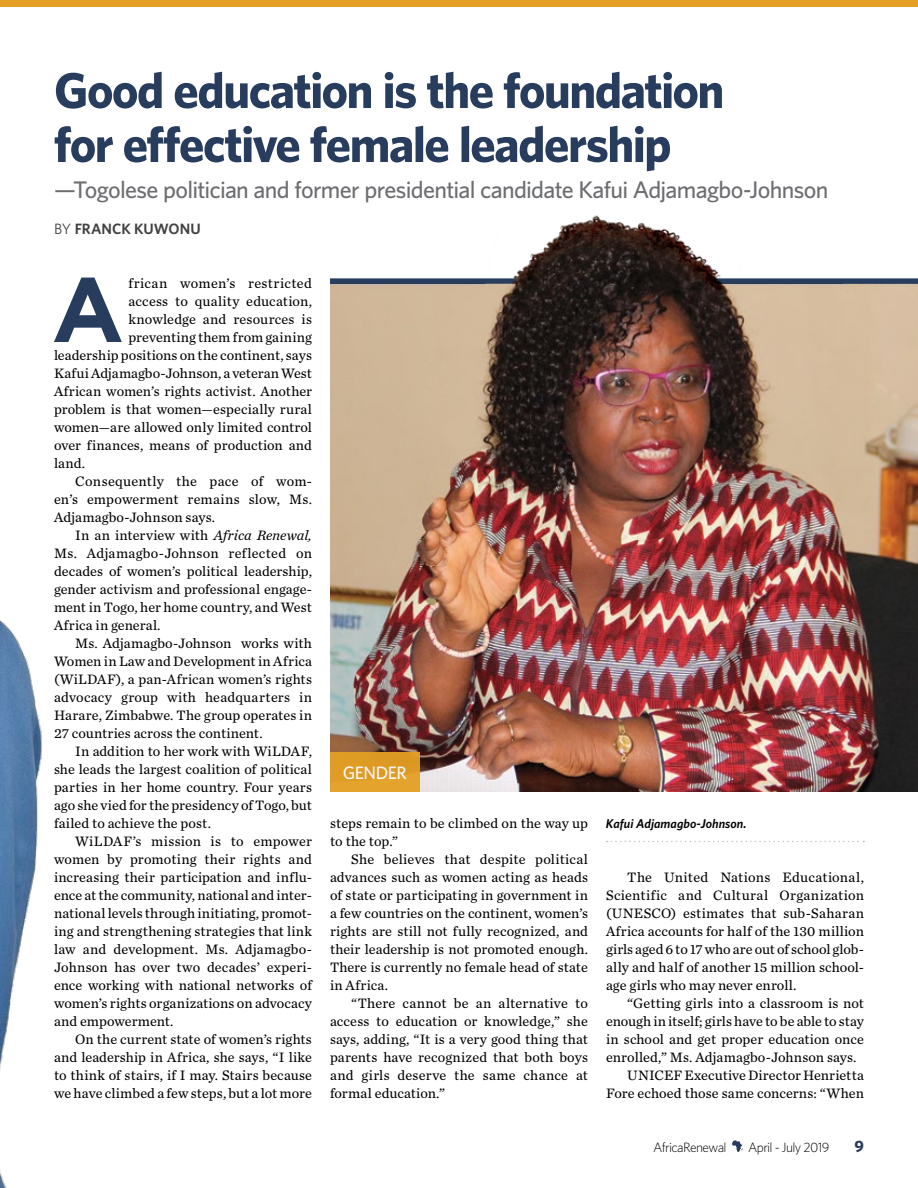
<style>
.page{position:relative;width:918px;height:1188px;background:#fff}
.page>*{position:absolute;margin:0;border:0;box-sizing:border-box;transform-origin:0 0}
.t1{font:700 91.35px "Gotham";color:#283d5e}
.t2{font:700 50.25px/54px "Whitney";letter-spacing:-.03em;color:#283d5e}
.t3{font:500 24px "Whitney";letter-spacing:-.03em;color:#6d6e71}
.t4{font:500 18px "Whitney";letter-spacing:-.025em;color:#fff}
.t5{font:700 16.5px "Whitney";color:#283d5e}
.t6{font:600 15px "Whitney";color:#414042}
.t7{font:14.25px/18px "Chronicle Text G2";letter-spacing:.005em;color:#000;text-align:justify}
.t8{font:14.25px "Chronicle Text G2";letter-spacing:.03em;color:#000}
.t9{font:300 13.5px "Whitney";letter-spacing:-.045em;color:#000}
.t10{font:italic 600 12.75px "Whitney";letter-spacing:.005em;color:#000}
.s1{font-weight:400}
.s2{font-style:italic}
</style>
<div class="page">
<img style="left:0;top:620px;width:42px;height:568px">
<svg style="left:732px;top:1140px;width:11px;height:12px"></svg>
<div style="left:0;top:0;width:918px;height:7px;background:#e4a024"></div>
<svg style="left:607px;top:841px;width:257px;height:1px"></svg>
<img style="left:330px;top:215px;width:588px;height:577px">
<div style="left:330px;top:752px;width:90px;height:40px;background:#e4a024"></div>
<h2 class="t2" style="left:54px;top:62px;width:672px">Good education is the foundation for effective female leadership</h2>
<h3 class="t3" style="left:54px;top:174px;width:776px">—Togolese politician and former presidential candidate Kafui Adjamagbo-Johnson</h3>
<p class="t6" style="left:54px;top:219px;width:148px"><span class="s1">BY</span> FRANCK KUWONU</p>
<h1 class="t1" style="left:52px;top:249px;width:74px">A</h1>
<p class="t8" style="left:129px;top:272px;width:185px">frican women’s restricted</p>
<p class="t7" style="left:129px;top:291px;width:185px">access to quality education,</p>
<p class="t7" style="left:129px;top:309px;width:185px">knowledge and resources is</p>
<p class="t7" style="left:129px;top:327px;width:185px">preventing them from gaining</p>
<p class="t7" style="left:54px;top:345px;width:259px">leadership positions on the continent, says</p>
<p class="t7" style="left:54px;top:363px;width:260px">Kafui Adjamagbo-Johnson, a veteran West</p>
<p class="t7" style="left:54px;top:381px;width:260px">African women’s rights activist. Another</p>
<p class="t7" style="left:54px;top:399px;width:260px">problem is that women—especially rural</p>
<p class="t7" style="left:54px;top:417px;width:260px">women—are allowed only limited control</p>
<p class="t7" style="left:54px;top:435px;width:260px">over finances, means of production and</p>
<p class="t7" style="left:54px;top:453px;width:33px">land.</p>
<p class="t7" style="left:75px;top:471px;width:238px">Consequently the pace of wom-</p>
<p class="t7" style="left:54px;top:489px;width:259px">en’s empowerment remains slow, Ms.</p>
<p class="t7" style="left:54px;top:507px;width:163px">Adjamagbo-Johnson says.</p>
<p class="t7" style="left:75px;top:525px;width:238px">In an interview with <span class="s2">Africa Renewal,</span></p>
<p class="t7" style="left:54px;top:543px;width:259px">Ms. Adjamagbo-Johnson reflected on</p>
<p class="t7" style="left:54px;top:561px;width:260px">decades of women’s political leadership,</p>
<p class="t7" style="left:54px;top:579px;width:259px">gender activism and professional engage-</p>
<p class="t7" style="left:54px;top:597px;width:259px">ment in Togo, her home country, and West</p>
<p class="t7" style="left:54px;top:615px;width:108px">Africa in general.</p>
<p class="t7" style="left:75px;top:633px;width:238px">Ms. Adjamagbo-Johnson works with</p>
<p class="t7" style="left:54px;top:651px;width:260px">Women in Law and Development in Africa</p>
<p class="t7" style="left:54px;top:669px;width:260px">(WiLDAF), a pan-African women’s rights</p>
<p class="t7" style="left:54px;top:687px;width:260px">advocacy group with headquarters in</p>
<p class="t7" style="left:54px;top:705px;width:259px">Harare, Zimbabwe. The group operates in</p>
<p class="t7" style="left:54px;top:723px;width:210px">27 countries across the continent.</p>
<p class="t7" style="left:75px;top:741px;width:238px">In addition to her work with WiLDAF,</p>
<p class="t7" style="left:54px;top:759px;width:260px">she leads the largest coalition of political</p>
<p class="t7" style="left:54px;top:777px;width:260px">parties in her home country. Four years</p>
<p class="t7" style="left:54px;top:795px;width:259px">ago she vied for the presidency of Togo, but</p>
<p class="t7" style="left:54px;top:813px;width:159px">failed to achieve the post.</p>
<p class="t7" style="left:75px;top:831px;width:238px">WiLDAF’s mission is to empower</p>
<p class="t7" style="left:54px;top:849px;width:259px">women by promoting their rights and</p>
<p class="t7" style="left:54px;top:867px;width:259px">increasing their participation and influ-</p>
<p class="t7" style="left:54px;top:885px;width:259px">ence at the community, national and inter-</p>
<p class="t7" style="left:54px;top:903px;width:259px">national levels through initiating, promot-</p>
<p class="t7" style="left:54px;top:921px;width:260px">ing and strengthening strategies that link</p>
<p class="t7" style="left:54px;top:939px;width:260px">law and development. Ms. Adjamagbo-</p>
<p class="t7" style="left:54px;top:957px;width:259px">Johnson has over two decades’ experi-</p>
<p class="t7" style="left:54px;top:975px;width:260px">ence working with national networks of</p>
<p class="t7" style="left:54px;top:993px;width:259px">women’s rights organizations on advocacy</p>
<p class="t7" style="left:54px;top:1011px;width:121px">and empowerment.</p>
<p class="t7" style="left:75px;top:1029px;width:238px">On the current state of women’s rights</p>
<p class="t7" style="left:54px;top:1047px;width:259px">and leadership in Africa, she says, “I like</p>
<p class="t7" style="left:54px;top:1065px;width:260px">to think of stairs, if I may. Stairs because</p>
<p class="t7" style="left:54px;top:1083px;width:260px">we have climbed a few steps, but a lot more</p>
<p class="t4" style="left:343px;top:761px;width:66px">GENDER</p>
<p class="t7" style="left:330px;top:813px;width:259px">steps remain to be climbed on the way up to the top.”</p>
<p class="t7" style="left:330px;top:849px;width:260px;text-indent:21px">She believes that despite political advances such as women acting as heads of state or participating in government in a few countries on the continent, women’s rights are still not fully recognized, and their leadership is not promoted enough.<br>There is currently no female head of state in Africa.</p>
<p class="t7" style="left:330px;top:993px;width:260px;text-indent:21px">“There cannot be an alternative to access to education or knowledge,” she says, adding, “It is a very good thing that parents have recognized that both boys and girls deserve the same chance at formal education.”</p>
<p class="t10" style="left:606px;top:815px;width:142px">Kafui Adjamagbo-Johnson.</p>
<p class="t7" style="left:606px;top:867px;width:260px;text-indent:21px">The United Nations Educational, Scientific and Cultural Organization (UNESCO) estimates that sub-Saharan Africa accounts for half of the 130 million girls aged 6 to 17 who are out of school glob&shy;ally and half of another 15 million school&shy;age girls who may never enroll.</p>
<p class="t7" style="left:627px;top:993px;width:238px">“Getting girls into a classroom is not</p>
<p class="t7" style="left:606px;top:1011px;width:259px">enough in itself; girls have to be able to stay</p>
<p class="t7" style="left:606px;top:1029px;width:260px">in school and get proper education once</p>
<p class="t7" style="left:606px;top:1047px;width:252px">enrolled,” Ms. Adjamagbo-Johnson says.</p>
<p class="t7" style="left:627px;top:1065px;width:238px">UNICEF Executive Director Henrietta</p>
<p class="t7" style="left:606px;top:1083px;width:259px">Fore echoed those same concerns: “When</p>
<p class="t9" style="left:653px;top:1138px;width:75px">AfricaRenewal</p>
<p class="t9" style="left:748px;top:1138px;width:83px">April - July 2019</p>
<p class="t5" style="left:854px;top:1135px;width:11px">9</p>
</div>
